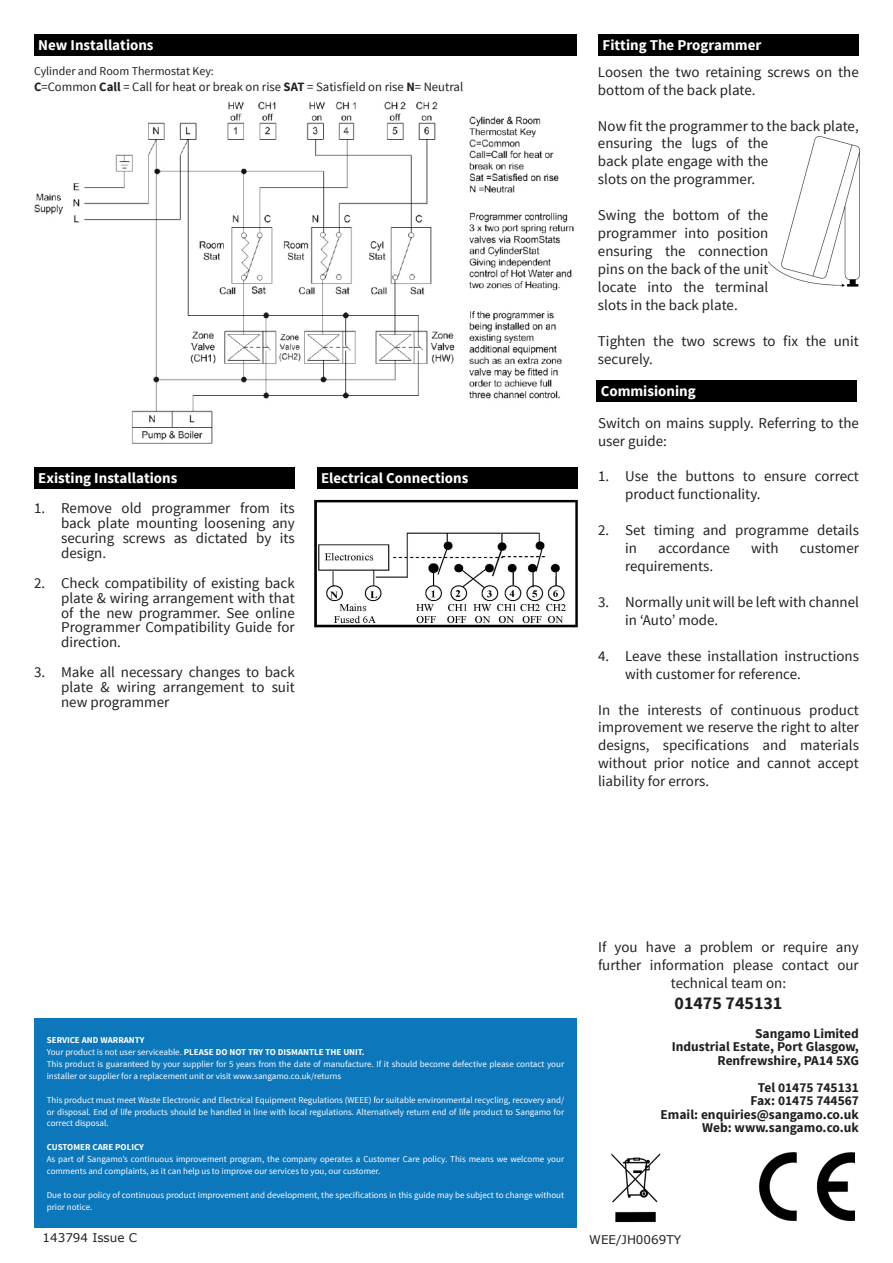
<style>
.page{position:relative;width:893px;height:1263px;background:#fff}
.page>*{position:absolute;margin:0;border:0;box-sizing:border-box;transform-origin:0 0}
.t1{font:700 18px "Source Sans Pro";color:#231f20}
.t2{font:15px/18px "Source Sans Pro";color:#231f20}
.t3{font:700 15px "Source Sans Pro";color:#fff}
.t4{font:700 13.5px "Source Sans Pro";color:#231f20}
.t5{font:12.75px "Source Sans Pro";color:#231f20}
.t6{font:12px "Source Sans Pro";color:#231f20}
.t7{font:12px "Verdana";color:#231f20}
.t8{font:9px/12px "Source Sans Pro";color:#fff}
.t9{font:700 9px "Source Sans Pro";color:#fff}
.s1{font-weight:700}
.s2{font-weight:400}
</style>
<div class="page">
<div style="left:34px;top:1018px;width:543px;height:210px;background:#0d77bc"></div>
<img style="left:611px;top:1153px;width:50px;height:70px">
<img style="left:760px;top:1153px;width:95px;height:68px">
<div style="left:34px;top:467px;width:261px;height:21px;background:#000"></div>
<div style="left:317px;top:467px;width:261px;height:21px;background:#000"></div>
<div style="left:598px;top:34px;width:261px;height:21px;background:#000"></div>
<img style="left:768px;top:137px;width:91px;height:149px">
<div style="left:596px;top:380px;width:261px;height:21px;background:#000"></div>
<div style="left:34px;top:34px;width:543px;height:21px;background:#000"></div>
<img style="left:34px;top:101px;width:540px;height:342px">
<img style="left:314px;top:499px;width:264px;height:129px">
<p class="t3" style="left:38px;top:36px;width:117px">New Installations</p>
<p class="t6" style="left:34px;top:64px;width:181px">Cylinder and Room Thermostat Key:</p>
<p class="t5" style="left:34px;top:79px;width:431px"><span class="s1">C</span>=Common <span class="s1">Call</span> = Call for heat or break on rise <span class="s1">SAT</span> = Satisfield on rise <span class="s1">N</span>= Neutral</p>
<p class="t3" style="left:38px;top:468px;width:141px">Existing Installations</p>
<p class="t2" style="left:61px;top:501px;width:235px;line-height:15px;text-align:justify;text-indent:-27px">1. Remove old programmer from its back plate mounting loosening any securing screws as dictated by its design.</p>
<p class="t2" style="left:61px;top:575px;width:235px;line-height:15px;text-align:justify;text-indent:-27px">2. Check compatibility of existing back plate &amp; wiring arrangement with that of the new programmer. See online Programmer Compatibility Guide for direction.</p>
<p class="t2" style="left:61px;top:665px;width:235px;line-height:15px;text-align:justify;text-indent:-27px">3. Make all necessary changes to back plate &amp; wiring arrangement to suit new programmer</p>
<p class="t3" style="left:321px;top:468px;width:149px">Electrical Connections</p>
<p class="t3" style="left:603px;top:36px;width:160px">Fitting The Programmer</p>
<p class="t2" style="left:598px;top:63px;width:262px">Loosen the two retaining screws on the bottom of the back plate.</p>
<p class="t2" style="left:598px;top:117px;width:262px">Now fit the programmer to the back plate, ensuring the lugs of the<br>back plate engage with the<br>slots on the programmer.</p>
<p class="t2" style="left:598px;top:206px;width:172px;text-align:justify">Swing the bottom of the programmer into position ensuring the connection pins on the back of the unit locate into the terminal slots in the back plate.</p>
<p class="t2" style="left:598px;top:332px;width:262px">Tighten the two screws to fix the unit securely.</p>
<p class="t3" style="left:601px;top:381px;width:96px">Commisioning</p>
<p class="t2" style="left:598px;top:414px;width:262px">Switch on mains supply. Referring to the user guide:</p>
<p class="t2" style="left:625px;top:468px;width:235px;text-indent:-27px">1. Use the buttons to ensure correct product functionality.</p>
<p class="t2" style="left:625px;top:521px;width:235px;text-indent:-27px">2. Set timing and programme details in</p>
<p class="t2" style="left:658px;top:539px;width:73px">accordance</p>
<p class="t2" style="left:751px;top:539px;width:29px">with</p>
<p class="t2" style="left:800px;top:539px;width:61px">customer</p>
<p class="t2" style="left:625px;top:557px;width:89px">requirements.</p>
<p class="t2" style="left:625px;top:593px;width:235px;text-indent:-27px">3. Normally unit will be left with channel in ‘Auto’ mode.</p>
<p class="t2" style="left:625px;top:647px;width:235px;text-indent:-27px">4. Leave these installation instructions with customer for reference.</p>
<p class="t2" style="left:598px;top:701px;width:262px;text-align:justify">In the interests of continuous product improvement we reserve the right to alter designs, specifications and materials without prior notice and cannot accept liability for errors.</p>
<p class="t9" style="left:47px;top:1034px;width:99px">SERVICE AND WARRANTY</p>
<p class="t9" style="left:47px;top:1046px;width:319px"><span class="s2">Your product is not user serviceable.</span> PLEASE DO NOT TRY TO DISMANTLE THE UNIT.</p>
<p class="t8" style="left:47px;top:1058px;width:519px">This product is guaranteed by your supplier for 5 years from the date of manufacture. If it should become defective please contact your installer or supplier for a replacement unit or visit www.sangamo.co.uk/returns</p>
<p class="t8" style="left:47px;top:1094px;width:519px;text-align:justify">This product must meet Waste Electronic and Electrical Equipment Regulations (WEEE) for suitable environmental recycling, recovery and/ or disposal. End of life products should be handled in line with local regulations. Alternatively return end of life product to Sangamo for correct disposal.</p>
<p class="t9" style="left:47px;top:1141px;width:99px">CUSTOMER CARE POLICY</p>
<p class="t8" style="left:47px;top:1153px;width:519px">As part of Sangamo’s continuous improvement program, the company operates a Customer Care policy. This means we welcome your comments and complaints, as it can help us to improve our services to you, our customer.</p>
<p class="t8" style="left:47px;top:1189px;width:519px">Due to our policy of continuous product improvement and development, the specifications in this guide may be subject to change without prior notice.</p>
<p class="t2" style="left:598px;top:938px;width:262px;text-align:center">If you have a problem or require any further information please contact our technical team on:</p>
<p class="t1" style="left:674px;top:992px;width:109px">01475 745131</p>
<p class="t4" style="left:755px;top:1025px;width:105px">Sangamo Limited</p>
<p class="t4" style="left:672px;top:1038px;width:189px">Industrial Estate, Port Glasgow,</p>
<p class="t4" style="left:717px;top:1051px;width:143px">Renfrewshire, PA14 5XG</p>
<p class="t4" style="left:758px;top:1078px;width:102px">Tel 01475 745131</p>
<p class="t4" style="left:751px;top:1092px;width:110px">Fax: 01475 744567</p>
<p class="t4" style="left:660px;top:1105px;width:200px">Email: enquiries@sangamo.co.uk</p>
<p class="t4" style="left:702px;top:1119px;width:158px">Web: www.sangamo.co.uk</p>
<p class="t7" style="left:43px;top:1230px;width:96px">143794 Issue C</p>
<p class="t7" style="left:589px;top:1231px;width:93px">WEE/JH0069TY</p>
</div>
